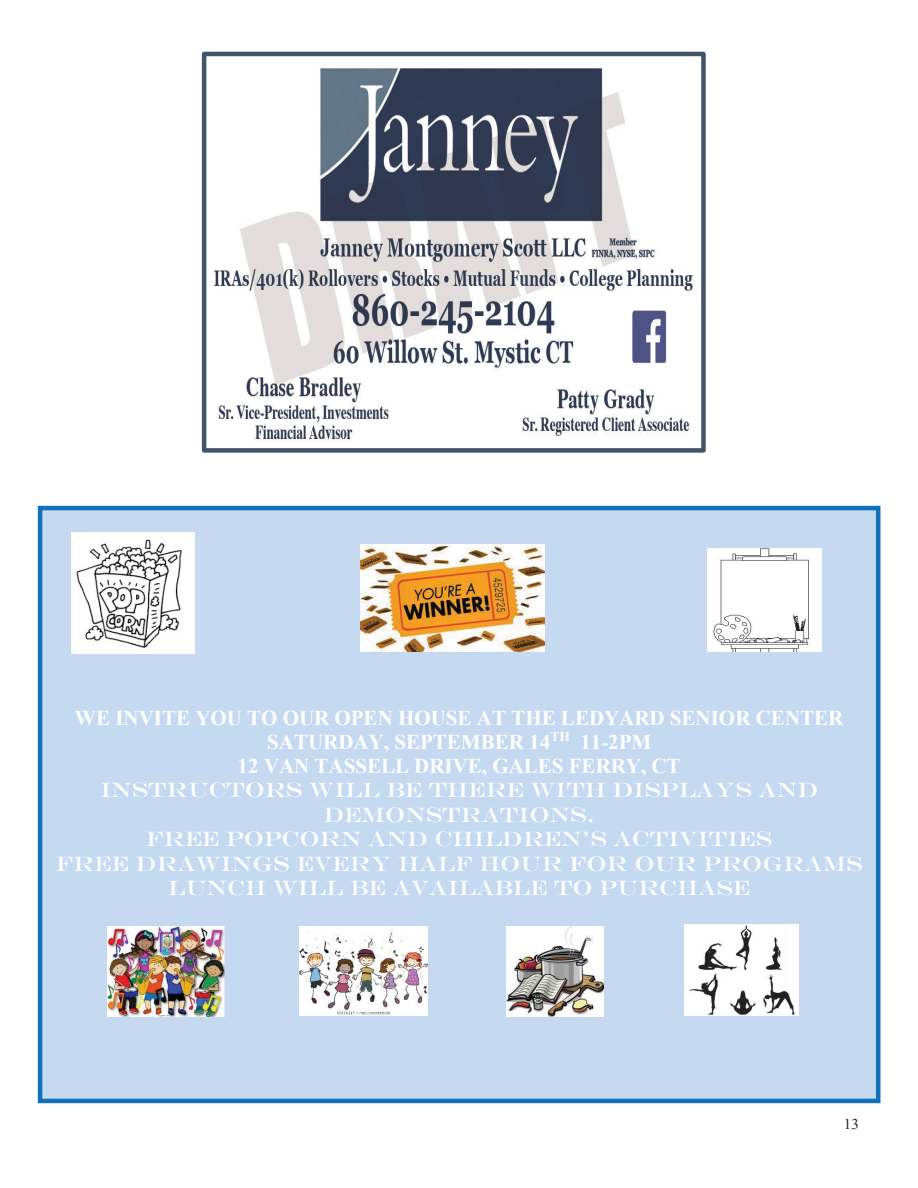
<style>
.page{position:relative;width:918px;height:1188px;background:#fff}
.page>*{position:absolute;margin:0;border:0;box-sizing:border-box;transform-origin:0 0}
.t1{font:21px/24.5px "Engravers";color:#fff;text-align:center}
.t2{font:700 21px/24.2px "Times New Roman";color:#fff;text-align:center}
.t3{font:15px "Times New Roman";color:#231f20}
</style>
<div class="page">
<div style="left:40px;top:508px;width:838px;height:593px;background:#c5daf0"></div>
<div style="left:38px;top:506px;width:842px;height:597px;border:4px solid #1070b9"></div>
<img style="left:72px;top:533px;width:123px;height:120px">
<img style="left:107px;top:927px;width:117px;height:90px">
<img style="left:299px;top:927px;width:128px;height:89px">
<img style="left:506px;top:926px;width:97px;height:91px">
<img style="left:685px;top:924px;width:114px;height:92px">
<img style="left:707px;top:548px;width:114px;height:103px">
<img style="left:360px;top:545px;width:185px;height:106px">
<img style="left:214px;top:67px;width:480px;height:374px">
<div style="left:202px;top:52px;width:504px;height:400px;border:4px solid #43546a"></div>
<p class="t2" style="left:75px;top:705px;width:770px">WE INVITE YOU TO OUR OPEN HOUSE AT THE LEDYARD SENIOR CENTER<br>SATURDAY, SEPTEMBER 14<sup>TH</sup> 11-2PM<br>12 VAN TASSELL DRIVE, GALES FERRY, CT</p>
<p class="t1" style="left:56px;top:778px;width:808px">INSTRUCTORS WILL BE THERE WITH DISPLAYS AND DEMONSTRATIONS.<br>FREE POPCORN AND CHILDREN’S ACTIVITIES<br>FREE DRAWINGS EVERY HALF HOUR FOR OUR PROGRAMS LUNCH WILL BE AVAILABLE TO PURCHASE</p>
<p class="t3" style="left:844px;top:1113px;width:17px">13</p>
</div>
